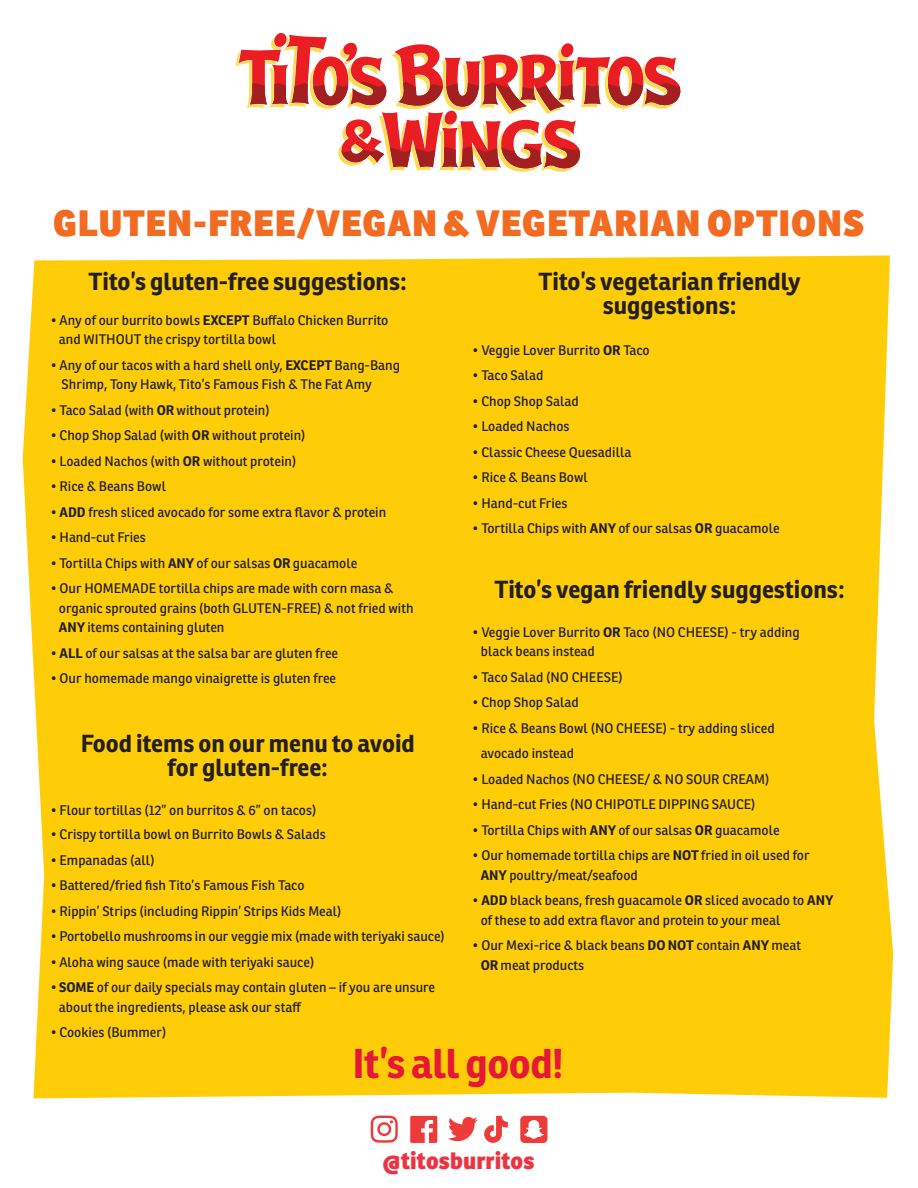
<style>
.page{position:relative;width:918px;height:1188px;background:#fff}
.page>*{position:absolute;margin:0;border:0;box-sizing:border-box;transform-origin:0 0}
.Subhead{font:700 40.5px "Ronnia";letter-spacing:-.01em;color:#e51836}
.t1{font:800 35.7px "Ronnia";letter-spacing:.03em;color:#f36a21}
.Menu_Item_Descriptio{font:700 24px/24px "Ronnia";color:#231f20;text-align:center}
.t2{font:800 23.1px "Ronnia";letter-spacing:.005em;color:#ee3340}
.Menu_Item_Descriptio-2{font:13.5px "Ronnia";color:#231f20}
.s1{font-weight:700}
</style>
<div class="page">
<div style="left:23px;top:255px;width:870px;height:843px;background:#fecd08"></div>
<svg style="left:236px;top:33px;width:444px;height:139px"></svg>
<svg style="left:410px;top:1116px;width:27px;height:27px"></svg>
<svg style="left:448px;top:1117px;width:30px;height:24px"></svg>
<svg style="left:371px;top:1116px;width:27px;height:27px"></svg>
<svg style="left:484px;top:1116px;width:24px;height:27px"></svg>
<svg style="left:520px;top:1116px;width:27px;height:27px"></svg>
<p class="t1" style="left:53px;top:200px;width:813px">GLUTEN-FREE/VEGAN &amp; VEGETARIAN OPTIONS</p>
<p class="Menu_Item_Descriptio" style="left:89px;top:270px;width:320px">Tito’s gluten-free suggestions:</p>
<p class="Menu_Item_Descriptio-2" style="left:51px;top:312px;width:339px">• Any of our burrito bowls <span class="s1">EXCEPT</span> Buffalo Chicken Burrito</p>
<p class="Menu_Item_Descriptio-2" style="left:59px;top:331px;width:219px">and WITHOUT the crispy tortilla bowl</p>
<p class="Menu_Item_Descriptio-2" style="left:51px;top:357px;width:351px">• Any of our tacos with a hard shell only, <span class="s1">EXCEPT</span> Bang-Bang</p>
<p class="Menu_Item_Descriptio-2" style="left:62px;top:376px;width:312px">Shrimp, Tony Hawk, Tito’s Famous Fish &amp; The Fat Amy</p>
<p class="Menu_Item_Descriptio-2" style="left:51px;top:402px;width:220px">• Taco Salad (with <span class="s1">OR</span> without protein)</p>
<p class="Menu_Item_Descriptio-2" style="left:51px;top:427px;width:256px">• Chop Shop Salad (with <span class="s1">OR</span> without protein)</p>
<p class="Menu_Item_Descriptio-2" style="left:51px;top:453px;width:247px">• Loaded Nachos (with <span class="s1">OR</span> without protein)</p>
<p class="Menu_Item_Descriptio-2" style="left:51px;top:478px;width:117px">• Rice &amp; Beans Bowl</p>
<p class="Menu_Item_Descriptio-2" style="left:51px;top:504px;width:337px">• <span class="s1">ADD</span> fresh sliced avocado for some extra flavor &amp; protein</p>
<p class="Menu_Item_Descriptio-2" style="left:51px;top:529px;width:96px">• Hand-cut Fries</p>
<p class="Menu_Item_Descriptio-2" style="left:51px;top:555px;width:308px">• Tortilla Chips with <span class="s1">ANY</span> of our salsas <span class="s1">OR</span> guacamole</p>
<p class="Menu_Item_Descriptio-2" style="left:51px;top:580px;width:344px">• Our HOMEMADE tortilla chips are made with corn masa &amp;</p>
<p class="Menu_Item_Descriptio-2" style="left:59px;top:600px;width:356px">organic sprouted grains (both GLUTEN-FREE) &amp; not fried with</p>
<p class="Menu_Item_Descriptio-2" style="left:59px;top:619px;width:167px"><span class="s1">ANY</span> items containing gluten</p>
<p class="Menu_Item_Descriptio-2" style="left:51px;top:645px;width:289px">• <span class="s1">ALL</span> of our salsas at the salsa bar are gluten free</p>
<p class="Menu_Item_Descriptio-2" style="left:51px;top:670px;width:287px">• Our homemade mango vinaigrette is gluten free</p>
<p class="Menu_Item_Descriptio" style="left:81px;top:732px;width:336px">Food items on our menu to avoid for gluten-free:</p>
<p class="Menu_Item_Descriptio-2" style="left:51px;top:802px;width:267px">• Flour tortillas (12” on burritos &amp; 6” on tacos)</p>
<p class="Menu_Item_Descriptio-2" style="left:51px;top:826px;width:277px">• Crispy tortilla bowl on Burrito Bowls &amp; Salads</p>
<p class="Menu_Item_Descriptio-2" style="left:51px;top:852px;width:105px">• Empanadas (all)</p>
<p class="Menu_Item_Descriptio-2" style="left:51px;top:877px;width:255px">• Battered/fried fish Tito’s Famous Fish Taco</p>
<p class="Menu_Item_Descriptio-2" style="left:51px;top:903px;width:292px">• Rippin’ Strips (including Rippin’ Strips Kids Meal)</p>
<p class="Menu_Item_Descriptio-2" style="left:51px;top:928px;width:395px">• Portobello mushrooms in our veggie mix (made with teriyaki sauce)</p>
<p class="Menu_Item_Descriptio-2" style="left:51px;top:954px;width:265px">• Aloha wing sauce (made with teriyaki sauce)</p>
<p class="Menu_Item_Descriptio-2" style="left:51px;top:979px;width:386px">• <span class="s1">SOME</span> of our daily specials may contain gluten – if you are unsure</p>
<p class="Menu_Item_Descriptio-2" style="left:59px;top:999px;width:244px">about the ingredients, please ask our staff</p>
<p class="Menu_Item_Descriptio-2" style="left:51px;top:1024px;width:117px">• Cookies (Bummer)</p>
<p class="Menu_Item_Descriptio" style="left:539px;top:270px;width:264px">Tito’s vegetarian friendly suggestions:</p>
<p class="Menu_Item_Descriptio-2" style="left:473px;top:342px;width:179px">• Veggie Lover Burrito <span class="s1">OR</span> Taco</p>
<p class="Menu_Item_Descriptio-2" style="left:473px;top:367px;width:72px">• Taco Salad</p>
<p class="Menu_Item_Descriptio-2" style="left:473px;top:393px;width:108px">• Chop Shop Salad</p>
<p class="Menu_Item_Descriptio-2" style="left:473px;top:418px;width:98px">• Loaded Nachos</p>
<p class="Menu_Item_Descriptio-2" style="left:473px;top:444px;width:160px">• Classic Cheese Quesadilla</p>
<p class="Menu_Item_Descriptio-2" style="left:473px;top:469px;width:117px">• Rice &amp; Beans Bowl</p>
<p class="Menu_Item_Descriptio-2" style="left:473px;top:495px;width:96px">• Hand-cut Fries</p>
<p class="Menu_Item_Descriptio-2" style="left:473px;top:520px;width:309px">• Tortilla Chips with <span class="s1">ANY</span> of our salsas <span class="s1">OR</span> guacamole</p>
<p class="Menu_Item_Descriptio" style="left:494px;top:577px;width:352px">Tito’s vegan friendly suggestions:</p>
<p class="Menu_Item_Descriptio-2" style="left:473px;top:624px;width:329px">• Veggie Lover Burrito <span class="s1">OR</span> Taco (NO CHEESE) - try adding</p>
<p class="Menu_Item_Descriptio-2" style="left:481px;top:643px;width:116px">black beans instead</p>
<p class="Menu_Item_Descriptio-2" style="left:473px;top:669px;width:152px">• Taco Salad (NO CHEESE)</p>
<p class="Menu_Item_Descriptio-2" style="left:473px;top:694px;width:108px">• Chop Shop Salad</p>
<p class="Menu_Item_Descriptio-2" style="left:473px;top:720px;width:304px">• Rice &amp; Beans Bowl (NO CHEESE) - try adding sliced</p>
<p class="Menu_Item_Descriptio-2" style="left:481px;top:745px;width:95px">avocado instead</p>
<p class="Menu_Item_Descriptio-2" style="left:473px;top:771px;width:298px">• Loaded Nachos (NO CHEESE/ &amp; NO SOUR CREAM)</p>
<p class="Menu_Item_Descriptio-2" style="left:473px;top:796px;width:284px">• Hand-cut Fries (NO CHIPOTLE DIPPING SAUCE)</p>
<p class="Menu_Item_Descriptio-2" style="left:473px;top:822px;width:309px">• Tortilla Chips with <span class="s1">ANY</span> of our salsas <span class="s1">OR</span> guacamole</p>
<p class="Menu_Item_Descriptio-2" style="left:473px;top:847px;width:339px">• Our homemade tortilla chips are <span class="s1">NOT</span> fried in oil used for</p>
<p class="Menu_Item_Descriptio-2" style="left:481px;top:867px;width:159px"><span class="s1">ANY</span> poultry/meat/seafood</p>
<p class="Menu_Item_Descriptio-2" style="left:473px;top:892px;width:362px">• <span class="s1">ADD</span> black beans, fresh guacamole <span class="s1">OR</span> sliced avocado to <span class="s1">ANY</span></p>
<p class="Menu_Item_Descriptio-2" style="left:481px;top:912px;width:301px">of these to add extra flavor and protein to your meal</p>
<p class="Menu_Item_Descriptio-2" style="left:473px;top:937px;width:330px">• Our Mexi-rice &amp; black beans <span class="s1">DO NOT</span> contain <span class="s1">ANY</span> meat</p>
<p class="Menu_Item_Descriptio-2" style="left:481px;top:957px;width:105px"><span class="s1">OR</span> meat products</p>
<p class="Subhead" style="left:353px;top:1038px;width:212px">It’s all good!</p>
<p class="t2" style="left:383px;top:1146px;width:153px">@titosburritos</p>
</div>
